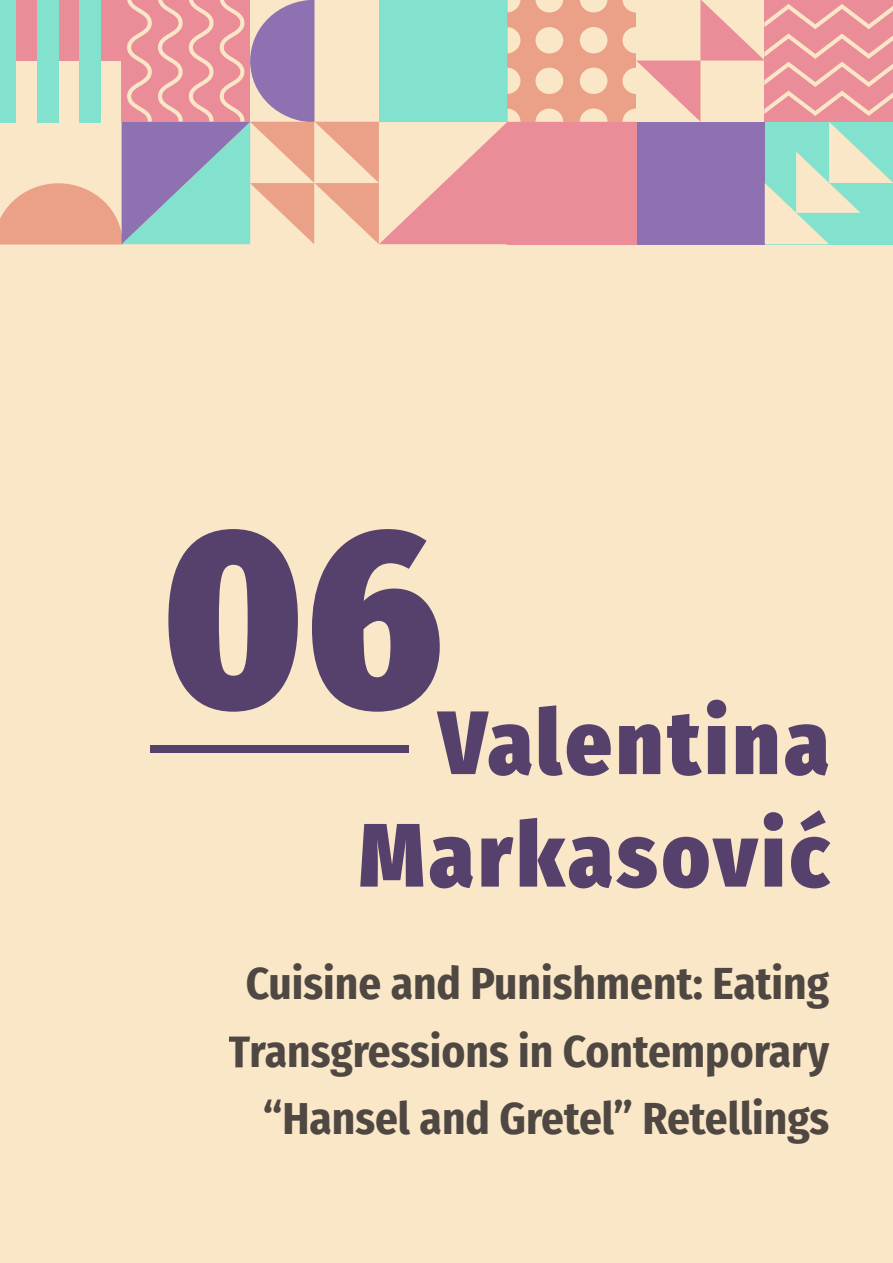
<style>
.page{position:relative;width:893px;height:1263px;background:#fff}
.page>*{position:absolute;margin:0;border:0;box-sizing:border-box;transform-origin:0 0}
.t1{font:900 255px "Fira Sans Condensed";color:#55416c}
.t2{font:900 90px/112.5px "Fira Sans Condensed";letter-spacing:.05em;color:#55416c;text-align:right}
.t3{font:700 45px/67.5px "Fira Sans Condensed";color:#241f21;text-align:right}
</style>
<div class="page">
<div style="left:0;top:244px;width:893px;height:1019px;background:#fae7c7"></div>
<div style="left:507px;top:122px;width:129px;height:122px;background:#ea8d98"></div>
<div style="left:507px;top:0;width:129px;height:122px;background:#eba188"></div>
<div style="left:580px;top:27px;width:27px;height:26px;background:#fae7c7;border-radius:50%"></div>
<svg style="left:580px;top:0;width:27px;height:12px"></svg>
<svg style="left:623px;top:0;width:270px;height:244px;background:#caafb4"></svg>
<svg style="left:580px;top:109px;width:27px;height:13px"></svg>
<div style="left:580px;top:68px;width:27px;height:26px;background:#fae7c7;border-radius:50%"></div>
<div style="left:535px;top:68px;width:28px;height:26px;background:#fae7c7;border-radius:50%"></div>
<svg style="left:536px;top:109px;width:27px;height:13px"></svg>
<svg style="left:0;top:0;width:520px;height:244px;background:#cfbdb4"></svg>
<svg style="left:536px;top:0;width:27px;height:13px"></svg>
<div style="left:535px;top:27px;width:28px;height:26px;background:#fae7c7;border-radius:50%"></div>
<div style="left:0;top:0;width:123px;height:61px;background:#ea8d98"></div>
<div style="left:0;top:0;width:15px;height:122px;background:#83e2ce"></div>
<div style="left:37px;top:0;width:21px;height:122px;background:#83e2ce"></div>
<div style="left:80px;top:0;width:21px;height:122px;background:#83e2ce"></div>
<div style="left:150px;top:745px;width:259px;height:7px;background:#55416c"></div>
<h1 class="t1" style="left:161px;top:391px;width:283px">06</h1>
<h2 class="t2" style="left:359px;top:678px;width:471px">Valentina<br>Markasović</h2>
<p class="t3" style="left:229px;top:947px;width:602px">Cuisine and Punishment: Eating<br>Transgressions in Contemporary “Hansel and Gretel” Retellings</p>
</div>
